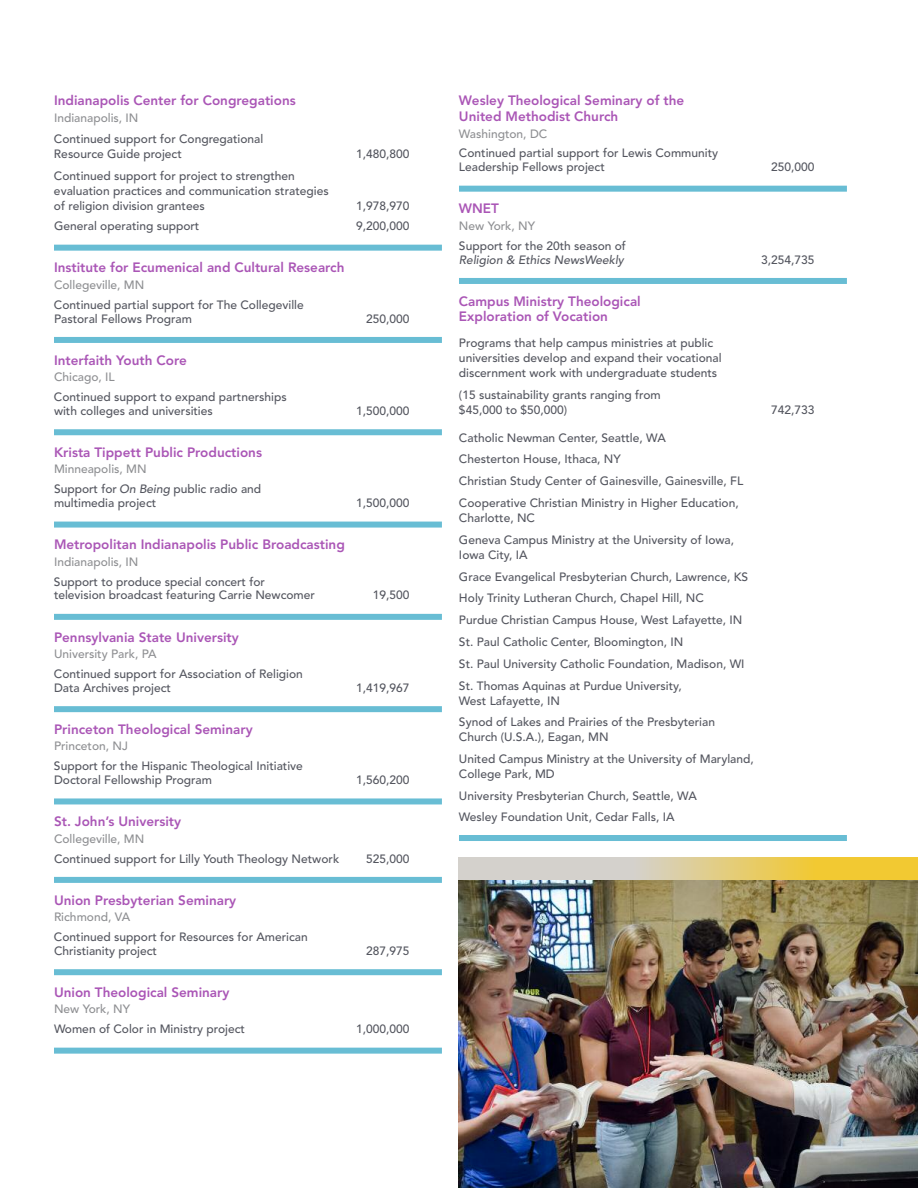
<style>
.page{position:relative;width:918px;height:1188px;background:#fff}
.page>*{position:absolute;margin:0;border:0;box-sizing:border-box;transform-origin:0 0}
.t1{font:800 13.5px/15.8px "Avenir";color:#aa56b6}
.t2{font:500 12px/21.8px "Avenir";color:#54565f}
.t3{font:500 12px "Avenir";color:#8e8f92}
.t4{font:italic 500 12px "Avenir";color:#54565f}
.s1{color:#8e8f92}
.s2{font-style:italic}
</style>
<div class="page">
<div style="left:459px;top:186px;width:388px;height:6px;background:#68bdd4"></div>
<div style="left:459px;top:278px;width:388px;height:6px;background:#68bdd4"></div>
<div style="left:459px;top:835px;width:388px;height:6px;background:#68bdd4"></div>
<div style="left:54px;top:245px;width:388px;height:6px;background:#68bdd4"></div>
<div style="left:54px;top:337px;width:388px;height:6px;background:#68bdd4"></div>
<div style="left:54px;top:429px;width:388px;height:6px;background:#68bdd4"></div>
<div style="left:54px;top:522px;width:388px;height:6px;background:#68bdd4"></div>
<div style="left:54px;top:614px;width:388px;height:6px;background:#68bdd4"></div>
<div style="left:54px;top:706px;width:388px;height:6px;background:#68bdd4"></div>
<div style="left:54px;top:798px;width:388px;height:6px;background:#68bdd4"></div>
<div style="left:54px;top:877px;width:388px;height:6px;background:#68bdd4"></div>
<div style="left:54px;top:969px;width:388px;height:6px;background:#68bdd4"></div>
<div style="left:54px;top:1048px;width:388px;height:6px;background:#68bdd4"></div>
<img style="left:459px;top:879px;width:459px;height:309px">
<svg style="left:459px;top:858px;width:459px;height:21px;background:#e0cd8b"></svg>
<p class="t1" style="left:54px;top:93px;width:243px">Indianapolis Center for Congregations</p>
<p class="t3" style="left:54px;top:107px;width:86px">Indianapolis, IN</p>
<p class="t2" style="left:54px;top:130px;width:211px;line-height:15px">Continued support for Congregational<br>Resource Guide project</p>
<p class="t2" style="left:54px;top:167px;width:276px;line-height:15px">Continued support for project to strengthen evaluation practices and communication strategies of religion division grantees</p>
<p class="t2" style="left:356px;top:142px;width:55px">1,480,800</p>
<p class="t2" style="left:356px;top:194px;width:55px">1,978,970</p>
<p class="t2" style="left:54px;top:215px;width:147px">General operating support</p>
<p class="t2" style="left:356px;top:215px;width:55px">9,200,000</p>
<p class="t1" style="left:54px;top:260px;width:292px">Institute for Ecumenical and Cultural Research</p>
<p class="t3" style="left:54px;top:274px;width:92px">Collegeville, MN</p>
<p class="t2" style="left:54px;top:297px;width:251px;line-height:13.8px">Continued partial support for The Collegeville<br>Pastoral Fellows Program</p>
<p class="t2" style="left:366px;top:307px;width:45px">250,000</p>
<p class="t1" style="left:54px;top:352px;width:134px">Interfaith Youth Core</p>
<p class="t3" style="left:54px;top:367px;width:62px">Chicago, IL</p>
<p class="t2" style="left:54px;top:389px;width:234px;line-height:13.8px">Continued support to expand partnerships with colleges and universities</p>
<p class="t2" style="left:356px;top:399px;width:55px">1,500,000</p>
<p class="t1" style="left:54px;top:444px;width:210px">Krista Tippett Public Productions</p>
<p class="t2" style="left:54px;top:459px;width:209px;line-height:19.8px"><span class="s1">Minneapolis, MN<br></span>Support for <span class="s2">On Being</span> public radio and</p>
<p class="t2" style="left:54px;top:491px;width:104px">multimedia project</p>
<p class="t2" style="left:356px;top:491px;width:55px">1,500,000</p>
<p class="t1" style="left:54px;top:537px;width:292px">Metropolitan Indianapolis Public Broadcasting</p>
<p class="t3" style="left:54px;top:551px;width:86px">Indianapolis, IN</p>
<p class="t2" style="left:54px;top:574px;width:262px;line-height:13.8px">Support to produce special concert for television broadcast featuring Carrie Newcomer</p>
<p class="t2" style="left:373px;top:584px;width:38px">19,500</p>
<p class="t1" style="left:54px;top:629px;width:186px">Pennsylvania State University</p>
<p class="t3" style="left:54px;top:643px;width:104px">University Park, PA</p>
<p class="t2" style="left:54px;top:666px;width:250px;line-height:13.8px">Continued support for Association of Religion<br>Data Archives project</p>
<p class="t1" style="left:54px;top:721px;width:200px">Princeton Theological Seminary</p>
<p class="t3" style="left:54px;top:736px;width:75px">Princeton, NJ</p>
<p class="t2" style="left:54px;top:759px;width:250px;line-height:13.8px">Support for the Hispanic Theological Initiative<br>Doctoral Fellowship Program</p>
<p class="t2" style="left:356px;top:676px;width:55px">1,419,967</p>
<p class="t2" style="left:356px;top:768px;width:55px">1,560,200</p>
<p class="t1" style="left:54px;top:814px;width:129px">St. John’s University</p>
<p class="t3" style="left:54px;top:828px;width:92px">Collegeville, MN</p>
<p class="t2" style="left:54px;top:847px;width:287px">Continued support for Lilly Youth Theology Network</p>
<p class="t2" style="left:366px;top:847px;width:45px">525,000</p>
<p class="t1" style="left:54px;top:892px;width:184px">Union Presbyterian Seminary</p>
<p class="t3" style="left:54px;top:907px;width:78px">Richmond, VA</p>
<p class="t2" style="left:54px;top:929px;width:255px;line-height:13.8px">Continued support for Resources for American<br>Christianity project</p>
<p class="t2" style="left:366px;top:939px;width:45px">287,975</p>
<p class="t1" style="left:54px;top:984px;width:177px">Union Theological Seminary</p>
<p class="t3" style="left:54px;top:999px;width:78px">New York, NY</p>
<p class="t2" style="left:54px;top:1018px;width:193px">Women of Color in Ministry project</p>
<p class="t2" style="left:356px;top:1018px;width:55px">1,000,000</p>
<p class="t1" style="left:459px;top:93px;width:227px">Wesley Theological Seminary of the<br>United Methodist Church</p>
<p class="t3" style="left:459px;top:123px;width:90px">Washington, DC</p>
<p class="t2" style="left:459px;top:146px;width:261px;line-height:13.8px">Continued partial support for Lewis Community<br>Leadership Fellows project</p>
<p class="t2" style="left:771px;top:156px;width:45px">250,000</p>
<p class="t1" style="left:459px;top:201px;width:41px">WNET</p>
<p class="t3" style="left:459px;top:215px;width:78px">New York, NY</p>
<p class="t2" style="left:459px;top:234px;width:168px">Support for the 20th season of</p>
<p class="t4" style="left:459px;top:252px;width:166px">Religion &amp; Ethics NewsWeekly</p>
<p class="t2" style="left:761px;top:248px;width:55px">3,254,735</p>
<p class="t1" style="left:459px;top:293px;width:183px">Campus Ministry Theological<br>Exploration of Vocation</p>
<p class="t2" style="left:459px;top:335px;width:264px;line-height:15px">Programs that help campus ministries at public universities develop and expand their vocational discernment work with undergraduate students</p>
<p class="t2" style="left:459px;top:386px;width:203px;line-height:15px">(15 sustainability grants ranging from $45,000 to $50,000)</p>
<p class="t2" style="left:771px;top:398px;width:45px">742,733</p>
<p class="t2" style="left:459px;top:426px;width:286px">Catholic Newman Center, Seattle, WA<br>Chesterton House, Ithaca, NY<br>Christian Study Center of Gainesville, Gainesville, FL Cooperative Christian Ministry in Higher Education,</p>
<p class="t2" style="left:459px;top:506px;width:277px">Charlotte, NC<br>Geneva Campus Ministry at the University of Iowa,</p>
<p class="t2" style="left:459px;top:543px;width:291px">Iowa City, IA<br>Grace Evangelical Presbyterian Church, Lawrence, KS Holy Trinity Lutheran Church, Chapel Hill, NC<br>Purdue Christian Campus House, West Lafayette, IN St. Paul Catholic Center, Bloomington, IN<br>St. Paul University Catholic Foundation, Madison, WI St. Thomas Aquinas at Purdue University,</p>
<p class="t2" style="left:459px;top:689px;width:258px">West Lafayette, IN<br>Synod of Lakes and Prairies of the Presbyterian</p>
<p class="t2" style="left:459px;top:726px;width:296px">Church (U.S.A.), Eagan, MN<br>United Campus Ministry at the University of Maryland,</p>
<p class="t2" style="left:459px;top:762px;width:239px">College Park, MD<br>University Presbyterian Church, Seattle, WA</p>
<p class="t2" style="left:459px;top:805px;width:217px">Wesley Foundation Unit, Cedar Falls, IA</p>
</div>
